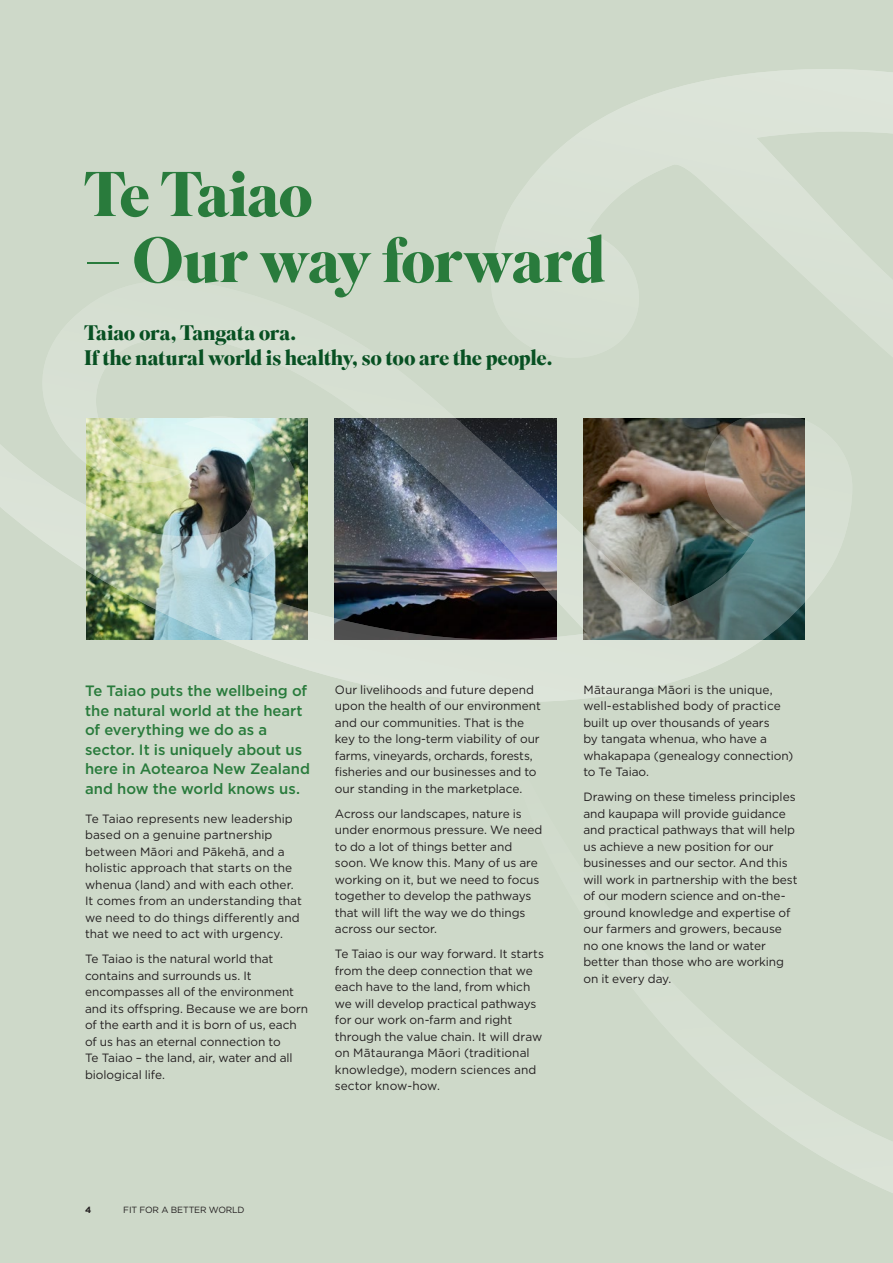
<style>
.page{position:relative;width:893px;height:1263px;background:#ced9c9}
.page>*{position:absolute;margin:0;border:0;box-sizing:border-box;transform-origin:0 0}
._1__Main_Headers{font:700 63px "Superior Title";letter-spacing:-.03em;color:#297b3c}
._1__Main_Headers-2{font:700 21px "Superior Title";letter-spacing:-.02em;color:#085123}
._2__Intro_Text__new{font:500 15px/19.5px "Gotham";color:#297b3c}
._5__Body_Text_____ne{font:12px/16.5px "Gotham";letter-spacing:-.005em;color:#231f20}
.t1{font:9px "Gotham";letter-spacing:-.02em;color:#231f20}
.t2{font:700 9px "Gotham";color:#231f20}
</style>
<div class="page">
<svg style="left:853px;top:69px;width:40px;height:251px"></svg>
<img style="left:0;top:69px;width:853px;height:633px">
<svg style="left:706px;top:1062px;width:187px;height:131px"></svg>
<p class="_1__Main_Headers" style="left:84px;top:155px;width:231px">Te Taiao</p>
<p class="_1__Main_Headers" style="left:84px;top:221px;width:523px">– Our way forward</p>
<p class="_1__Main_Headers-2" style="left:84px;top:319px;width:214px">Taiao ora, Tangata ora.</p>
<p class="_1__Main_Headers-2" style="left:84px;top:345px;width:470px">If the natural world is healthy, so too are the people.</p>
<p class="_2__Intro_Text__new" style="left:85px;top:681px;width:227px">Te Taiao puts the wellbeing of the natural world at the heart of everything we do as a sector. It is uniquely about us here in Aotearoa New Zealand and how the world knows us.</p>
<p class="_5__Body_Text_____ne" style="left:85px;top:810px;width:218px">Te Taiao represents new leadership based on a genuine partnership between Māori and Pākehā, and a holistic approach that starts on the whenua (land) and with each other.<br>It comes from an understanding that we need to do things differently and that we need to act with urgency.</p>
<p class="_5__Body_Text_____ne" style="left:85px;top:951px;width:225px">Te Taiao is the natural world that contains and surrounds us. It encompasses all of the environment and its offspring. Because we are born of the earth and it is born of us, each of us has an eternal connection to<br>Te Taiao – the land, air, water and all biological life.</p>
<p class="_5__Body_Text_____ne" style="left:335px;top:681px;width:207px">Our livelihoods and future depend upon the health of our environment and our communities. That is the key to the long-term viability of our farms, vineyards, orchards, forests, fisheries and our businesses and to our standing in the marketplace.</p>
<p class="_5__Body_Text_____ne" style="left:335px;top:805px;width:209px">Across our landscapes, nature is under enormous pressure. We need to do a lot of things better and soon. We know this. Many of us are working on it, but we need to focus together to develop the pathways that will lift the way we do things across our sector.</p>
<p class="_5__Body_Text_____ne" style="left:335px;top:945px;width:211px">Te Taiao is our way forward. It starts from the deep connection that we each have to the land, from which we will develop practical pathways for our work on-farm and right through the value chain. It will draw on Mātauranga Māori (traditional knowledge), modern sciences and sector know-how.</p>
<p class="_5__Body_Text_____ne" style="left:583px;top:681px;width:211px">Mātauranga Māori is the unique, well-established body of practice built up over thousands of years<br>by tangata whenua, who have a whakapapa (genealogy connection) to Te Taiao.</p>
<p class="_5__Body_Text_____ne" style="left:583px;top:788px;width:216px">Drawing on these timeless principles and kaupapa will provide guidance and practical pathways that will help us achieve a new position for our businesses and our sector. And this will work in partnership with the best of our modern science and on-the&shy;ground knowledge and expertise of our farmers and growers, because no one knows the land or water better than those who are working on it every day.</p>
<p class="t2" style="left:85px;top:1204px;width:8px">4</p>
<p class="t1" style="left:123px;top:1204px;width:123px">FIT FOR A BETTER WORLD</p>
</div>
